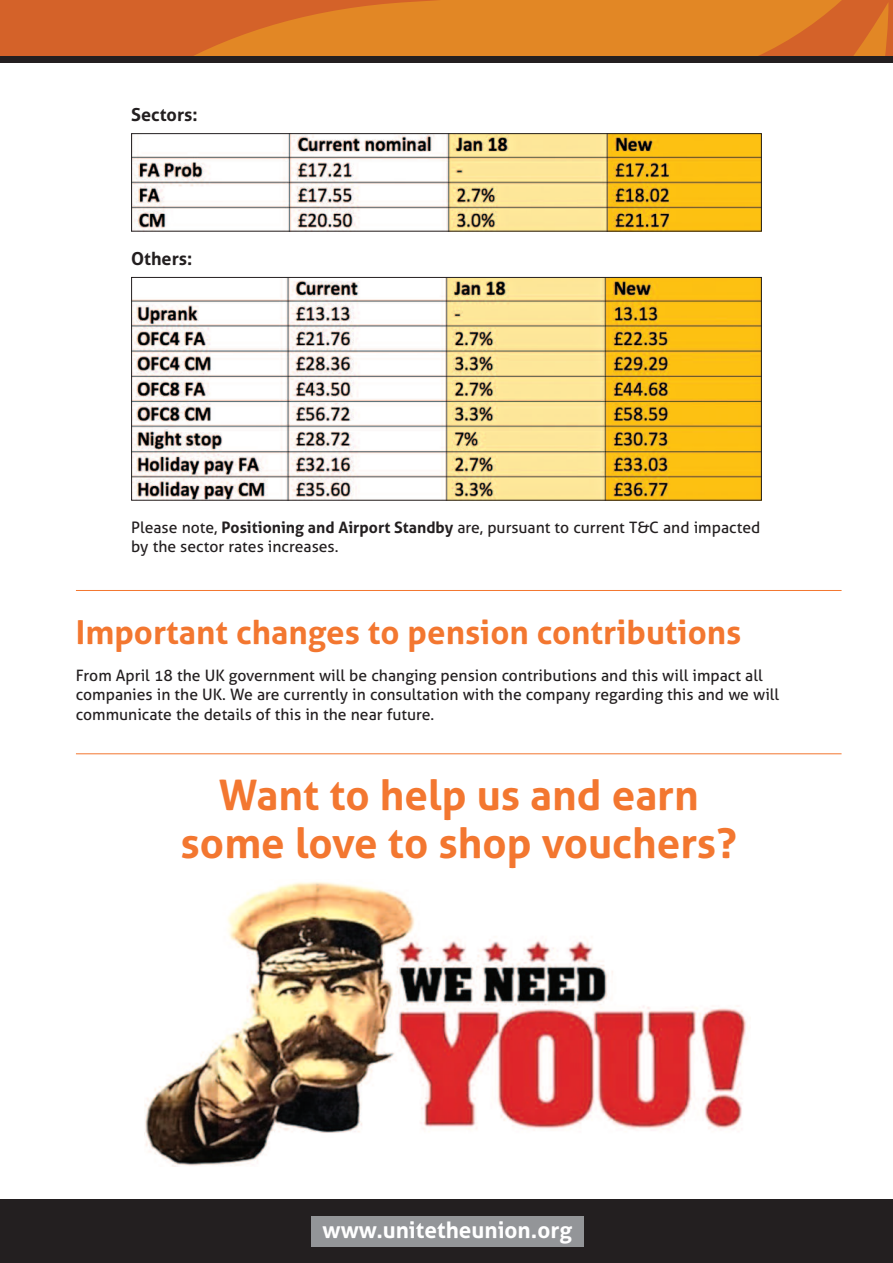
<style>
.page{position:relative;width:893px;height:1263px;background:#fff}
.page>*{position:absolute;margin:0;border:0;box-sizing:border-box;transform-origin:0 0}
.t1{font:700 42px/48px "Aller";color:#f37730;text-align:center}
.t2{font:700 33px "Aller";color:#f37730}
.t3{font:700 22.5px "Aller";color:#fff}
.t4{font:700 18px "Aller";color:#231f20}
.t5{font:15.75px/19.5px "Aller";color:#231f20}
.s1{font-weight:700}
</style>
<div class="page">
<svg style="left:33px;top:0;width:858px;height:56px;background:#da7227"></svg>
<svg style="left:0;top:2px;width:889px;height:54px;background:#dc7826"></svg>
<div style="left:0;top:1199px;width:893px;height:64px;background:#231f20"></div>
<div style="left:0;top:56px;width:893px;height:7px;background:#231f20"></div>
<div style="left:311px;top:1216px;width:272px;height:30px;background:#939598"></div>
<hr style="left:76px;top:590px;width:766px;height:1px;background:#f37730">
<hr style="left:76px;top:753px;width:766px;height:1px;background:#f37730">
<img style="left:133px;top:135px;width:627px;height:95px">
<div style="left:131px;top:133px;width:631px;height:99px;border:1px solid #231f20"></div>
<img style="left:133px;top:279px;width:627px;height:220px">
<div style="left:131px;top:277px;width:631px;height:224px;border:1px solid #231f20"></div>
<img style="left:144px;top:881px;width:607px;height:285px">
<p class="t4" style="left:131px;top:104px;width:68px">Sectors:</p>
<p class="t4" style="left:131px;top:247px;width:63px">Others:</p>
<p class="t5" style="left:131px;top:517px;width:631px">Please note, <span class="s1">Positioning and Airport Standby</span> are, pursuant to current T&amp;C and impacted by the sector rates increases.</p>
<h2 class="t2" style="left:76px;top:612px;width:667px">Important changes to pension contributions</h2>
<p class="t5" style="left:76px;top:665px;width:705px">From April 18 the UK government will be changing pension contributions and this will impact all companies in the UK. We are currently in consultation with the company regarding this and we will communicate the details of this in the near future.</p>
<h1 class="t1" style="left:181px;top:770px;width:558px">Want to help us and earn some love to shop vouchers?</h1>
<h3 class="t3" style="left:323px;top:1216px;width:251px">www.unitetheunion.org</h3>
</div>
